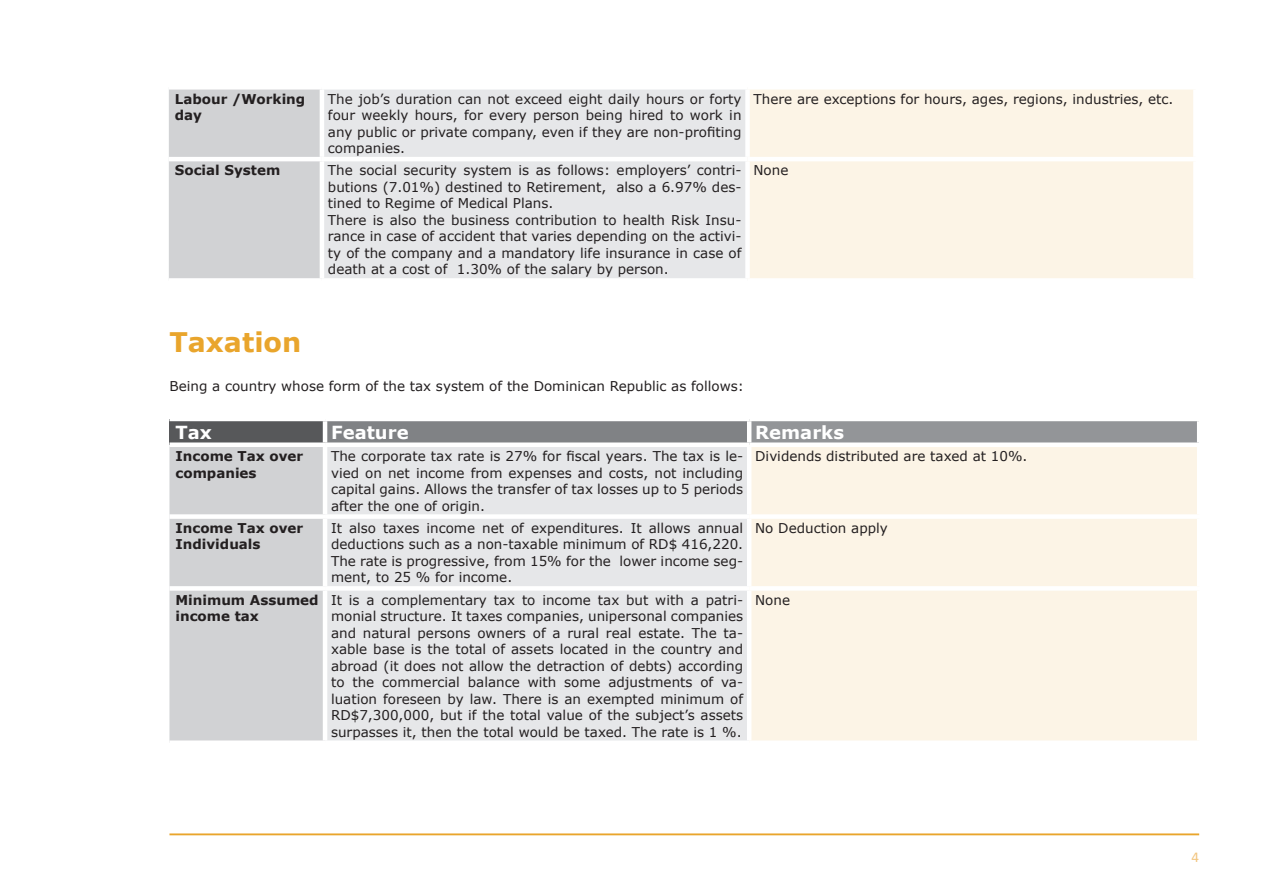
<style>
.page{position:relative;width:1263px;height:893px;background:#fff}
.page>*{position:absolute;margin:0;border:0;box-sizing:border-box;transform-origin:0 0}
.t1{font:700 27px "Verdana";color:#e9a52c}
.t2{font:700 18px "Verdana";color:#fff}
.t3{font:15px "Calibri";color:#f2c57f}
.t4{font:13.5px/16.5px "Verdana";color:#231f20;text-align:justify}
.t5{font:700 13.5px/16.5px "Verdana";color:#231f20}
</style>
<div class="page">
<hr style="left:169px;top:833px;width:1030px;height:2px;background:#e9a52c">
<div style="left:169px;top:90px;width:151px;height:188px;background:#d1d2d4"></div>
<div style="left:324px;top:90px;width:421px;height:188px;background:#e6e7e9"></div>
<div style="left:750px;top:90px;width:443px;height:188px;background:#fcf4e6"></div>
<hr style="left:169px;top:157px;width:153px;height:4px;background:#fff">
<hr style="left:322px;top:157px;width:425px;height:4px;background:#fff">
<hr style="left:747px;top:157px;width:451px;height:4px;background:#fff">
<div style="left:169px;top:419px;width:156px;height:26px;background:#57585a"></div>
<div style="left:325px;top:419px;width:424px;height:26px;background:#808285"></div>
<div style="left:749px;top:419px;width:450px;height:26px;background:#939598"></div>
<div style="left:169px;top:447px;width:154px;height:293px;background:#d1d2d4"></div>
<div style="left:327px;top:447px;width:420px;height:293px;background:#e6e7e9"></div>
<div style="left:751px;top:447px;width:446px;height:293px;background:#fcf4e6"></div>
<hr style="left:169px;top:417px;width:156px;height:4px;background:#fff">
<hr style="left:325px;top:417px;width:424px;height:4px;background:#fff">
<hr style="left:323px;top:421px;width:4px;height:21px;background:#fff">
<hr style="left:749px;top:417px;width:452px;height:4px;background:#fff">
<hr style="left:747px;top:421px;width:4px;height:21px;background:#fff">
<hr style="left:1197px;top:421px;width:4px;height:21px;background:#fff">
<div style="left:169px;top:442px;width:156px;height:5px;background:#fff"></div>
<div style="left:325px;top:442px;width:424px;height:5px;background:#fff"></div>
<div style="left:749px;top:442px;width:452px;height:5px;background:#fff"></div>
<div style="left:169px;top:514px;width:156px;height:5px;background:#fff"></div>
<div style="left:325px;top:514px;width:424px;height:5px;background:#fff"></div>
<div style="left:749px;top:514px;width:452px;height:5px;background:#fff"></div>
<div style="left:169px;top:586px;width:156px;height:5px;background:#fff"></div>
<div style="left:325px;top:586px;width:424px;height:5px;background:#fff"></div>
<div style="left:749px;top:586px;width:452px;height:5px;background:#fff"></div>
<p class="t5" style="left:175px;top:90px;width:132px">Labour /Working day</p>
<p class="t4" style="left:328px;top:90px;width:415px">The job’s duration can not exceed eight daily hours or forty four weekly hours, for every person being hired to work in any public or private company, even if they are non-profiting companies.</p>
<p class="t4" style="left:753px;top:90px;width:421px">There are exceptions for hours, ages, regions, industries, etc.</p>
<p class="t5" style="left:175px;top:162px;width:107px">Social System</p>
<p class="t4" style="left:328px;top:162px;width:415px;text-align:left">The social security system is as follows: employers’ contri&shy;butions (7.01%) destined to Retirement, also a 6.97% des&shy;tined to Regime of Medical Plans.<br>There is also the business contribution to health Risk Insu&shy;rance in case of accident that varies depending on the activi&shy;ty of the company and a mandatory life insurance in case of death at a cost of 1.30% of the salary by person.</p>
<p class="t4" style="left:753px;top:162px;width:36px">None</p>
<h1 class="t1" style="left:169px;top:323px;width:133px">Taxation</h1>
<p class="t4" style="left:169px;top:377px;width:576px">Being a country whose form of the tax system of the Dominican Republic as follows:</p>
<h2 class="t2" style="left:175px;top:419px;width:38px">Tax</h2>
<h2 class="t2" style="left:331px;top:419px;width:79px">Feature</h2>
<h2 class="t2" style="left:755px;top:419px;width:90px">Remarks</h2>
<p class="t5" style="left:175px;top:448px;width:129px">Income Tax over companies</p>
<p class="t4" style="left:331px;top:448px;width:414px">The corporate tax rate is 27% for fiscal years. The tax is le&shy;vied on net income from expenses and costs, not including capital gains. Allows the transfer of tax losses up to 5 periods after the one of origin.</p>
<p class="t4" style="left:755px;top:448px;width:274px">Dividends distributed are taxed at 10%.</p>
<p class="t5" style="left:175px;top:519px;width:129px">Income Tax over<br>Individuals</p>
<p class="t4" style="left:331px;top:520px;width:414px">It also taxes income net of expenditures. It allows annual deductions such as a non-taxable minimum of RD$ 416,220.<br>The rate is progressive, from 15% for the lower income seg&shy;ment, to 25 % for income.</p>
<p class="t4" style="left:755px;top:520px;width:134px">No Deduction apply</p>
<p class="t5" style="left:175px;top:591px;width:145px">Minimum Assumed income tax</p>
<p class="t4" style="left:331px;top:591px;width:414px">It is a complementary tax to income tax but with a patri&shy;monial structure. It taxes companies, unipersonal companies and natural persons owners of a rural real estate. The ta&shy;xable base is the total of assets located in the country and abroad (it does not allow the detraction of debts) according to the commercial balance with some adjustments of va&shy;luation foreseen by law. There is an exempted minimum of RD$7,300,000, but if the total value of the subject’s assets surpasses it, then the total would be taxed. The rate is 1 %.</p>
<p class="t4" style="left:755px;top:591px;width:36px">None</p>
<p class="t3" style="left:1191px;top:846px;width:9px">4</p>
</div>
